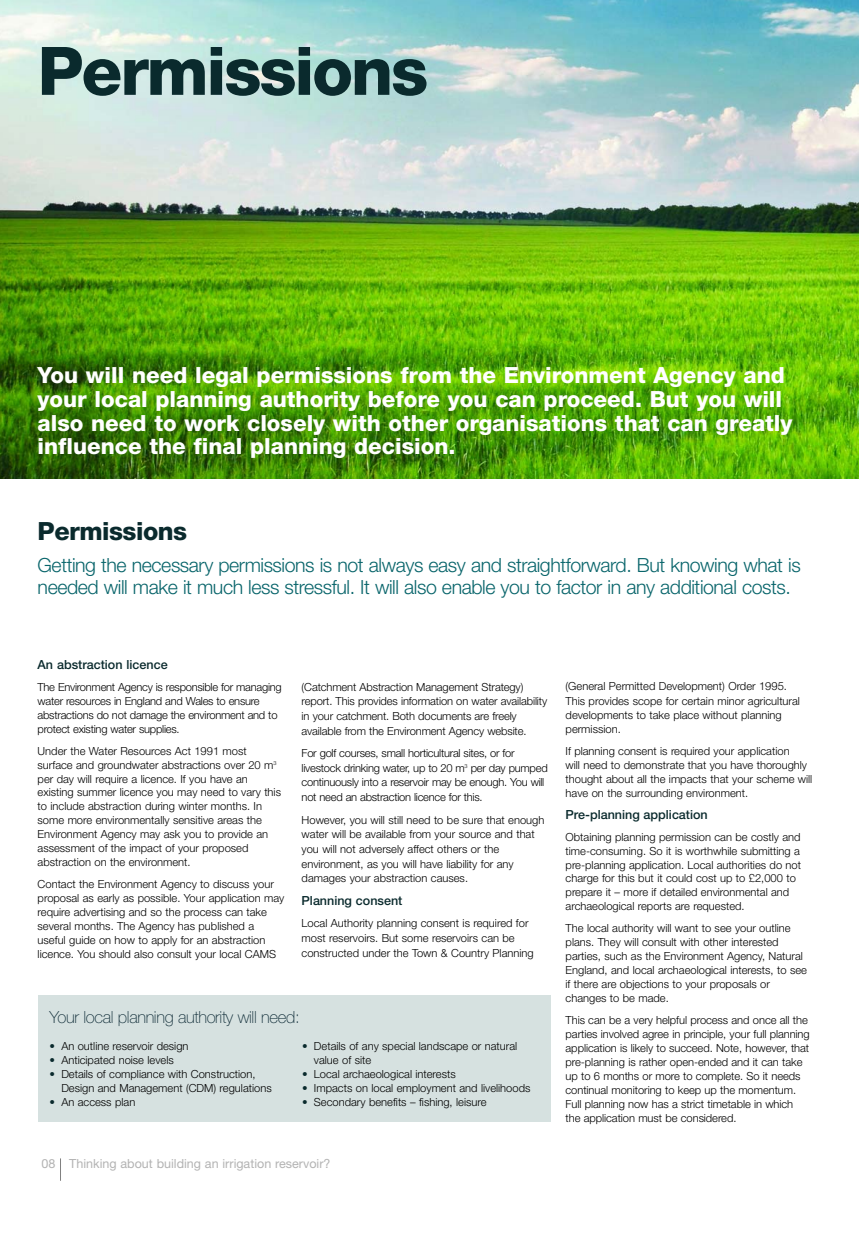
<style>
.page{position:relative;width:859px;height:1242px;background:#fff}
.page>*{position:absolute;margin:0;border:0;box-sizing:border-box;transform-origin:0 0}
.t1{font:800 66.9px "Helvetica Neue";letter-spacing:-.03em;color:#0a2a2d}
.t2{font:800 25.05px "Helvetica Neue";letter-spacing:-.02em;color:#0a2a2d}
.t3{font:800 22.35px/23.7px "Helvetica Neue";color:#fff}
.t4{font:300 19.5px/22.4px "Helvetica Neue";letter-spacing:-.02em;color:#09656b}
.t5{font:100 16.8px "Helvetica Neue";letter-spacing:-.02em;color:#0e2b36}
.t6{font:500 12.6px "Helvetica Neue";color:#0a2a2d}
.t7{font:12.6px "Helvetica Neue";color:#b3b3b3}
.t8{font:300 11.1px/14px "Helvetica Neue";color:#000}
.t9{font:300 11.1px/14px "Helvetica Neue";letter-spacing:-.02em;color:#000}
.s1{color:#0a2a2d}
</style>
<div class="page">
<img style="left:0;top:0;width:859px;height:478px">
<svg style="left:60px;top:1158px;width:1px;height:23px"></svg>
<div style="left:38px;top:995px;width:512px;height:126px;background:#d6e1e0"></div>
<h1 class="t1" style="left:38px;top:47px;width:392px">Permissions</h1>
<p class="t3" style="left:38px;top:365px;width:756px">You will need legal permissions from the Environment Agency and your local planning authority before you can proceed. But you will also need to work closely with other organisations that can greatly influence the final planning decision.</p>
<h2 class="t2" style="left:38px;top:522px;width:151px">Permissions</h2>
<h3 class="t4" style="left:38px;top:555px;width:764px">Getting the necessary permissions is not always easy and straightforward. But knowing what is needed will make it much less stressful. It will also enable you to factor in any additional costs.</h3>
<p class="t6" style="left:38px;top:660px;width:132px">An abstraction licence</p>
<p class="t9" style="left:38px;top:681px;width:246px">The Environment Agency is responsible for managing water resources in England and Wales to ensure abstractions do not damage the environment and to protect existing water supplies.</p>
<p class="t8" style="left:38px;top:745px;width:245px">Under the Water Resources Act 1991 most surface and groundwater abstractions over 20 m<sup>3 </sup>per day will require a licence. If you have an existing summer licence you may need to vary this to include abstraction during winter months. In some more environmentally sensitive areas the Environment Agency may ask you to provide an assessment of the impact of your proposed abstraction on the environment.</p>
<p class="t8" style="left:38px;top:878px;width:248px">Contact the Environment Agency to discuss your proposal as early as possible. Your application may require advertising and so the process can take several months. The Agency has published a useful guide on how to apply for an abstraction licence. You should also consult your local CAMS</p>
<p class="t8" style="left:302px;top:680px;width:247px;line-height:14.7px">(Catchment Abstraction Management Strategy) report. This provides information on water availability in your catchment. Both documents are freely available from the Environment Agency website.</p>
<p class="t9" style="left:302px;top:747px;width:248px;line-height:14.7px">For golf courses, small horticultural sites, or for livestock drinking water, up to 20 m<sup>3</sup> per day pumped continuously into a reservoir may be enough. You will not need an abstraction licence for this.</p>
<p class="t8" style="left:302px;top:813px;width:244px;line-height:14.7px">However, you will still need to be sure that enough water will be available from your source and that you will not adversely affect others or the environment, as you will have liability for any damages your abstraction causes.</p>
<p class="t6" style="left:302px;top:896px;width:102px">Planning consent</p>
<p class="t8" style="left:302px;top:917px;width:234px;line-height:14.7px">Local Authority planning consent is required for most reservoirs. But some reservoirs can be constructed under the Town &amp; Country Planning</p>
<h3 class="t5" style="left:49px;top:1010px;width:252px">Your local planning authority will need:</h3>
<p class="t8" style="left:49px;top:1040px;width:141px"><span class="s1">•</span> An outline reservoir design</p>
<p class="t8" style="left:49px;top:1054px;width:126px"><span class="s1">•</span> Anticipated noise levels</p>
<p class="t8" style="left:61px;top:1068px;width:212px;text-indent:-12px"><span class="s1">•</span> Details of compliance with Construction,<br>Design and Management (CDM) regulations</p>
<p class="t8" style="left:49px;top:1096px;width:87px"><span class="s1">•</span> An access plan</p>
<p class="t8" style="left:314px;top:1040px;width:205px;text-indent:-12px"><span class="s1">•</span> Details of any special landscape or natural value of site</p>
<p class="t8" style="left:302px;top:1068px;width:155px"><span class="s1">•</span> Local archaeological interests</p>
<p class="t8" style="left:302px;top:1082px;width:230px"><span class="s1">•</span> Impacts on local employment and livelihoods</p>
<p class="t8" style="left:302px;top:1096px;width:186px"><span class="s1">•</span> Secondary benefits – fishing, leisure</p>
<p class="t7" style="left:42px;top:1158px;width:290px">08 Thinking about building an irrigation reservoir?</p>
<p class="t8" style="left:565px;top:680px;width:236px">(General Permitted Development) Order 1995.<br>This provides scope for certain minor agricultural developments to take place without planning permission.</p>
<p class="t8" style="left:565px;top:745px;width:248px">If planning consent is required your application<br>will need to demonstrate that you have thoroughly thought about all the impacts that your scheme will have on the surrounding environment.</p>
<p class="t6" style="left:565px;top:810px;width:144px">Pre-planning application</p>
<p class="t8" style="left:565px;top:831px;width:237px">Obtaining planning permission can be costly and time-consuming. So it is worthwhile submitting a pre-planning application. Local authorities do not charge for this but it could cost up to £2,000 to prepare it – more if detailed environmental and archaeological reports are requested.</p>
<p class="t8" style="left:565px;top:922px;width:243px">The local authority will want to see your outline plans. They will consult with other interested parties, such as the Environment Agency, Natural England, and local archaeological interests, to see if there are objections to your proposals or changes to be made.</p>
<p class="t8" style="left:565px;top:1014px;width:246px">This can be a very helpful process and once all the parties involved agree in principle, your full planning application is likely to succeed. Note, however, that pre-planning is rather open-ended and it can take up to 6 months or more to complete. So it needs continual monitoring to keep up the momentum.<br>Full planning now has a strict timetable in which the application must be considered.</p>
</div>
